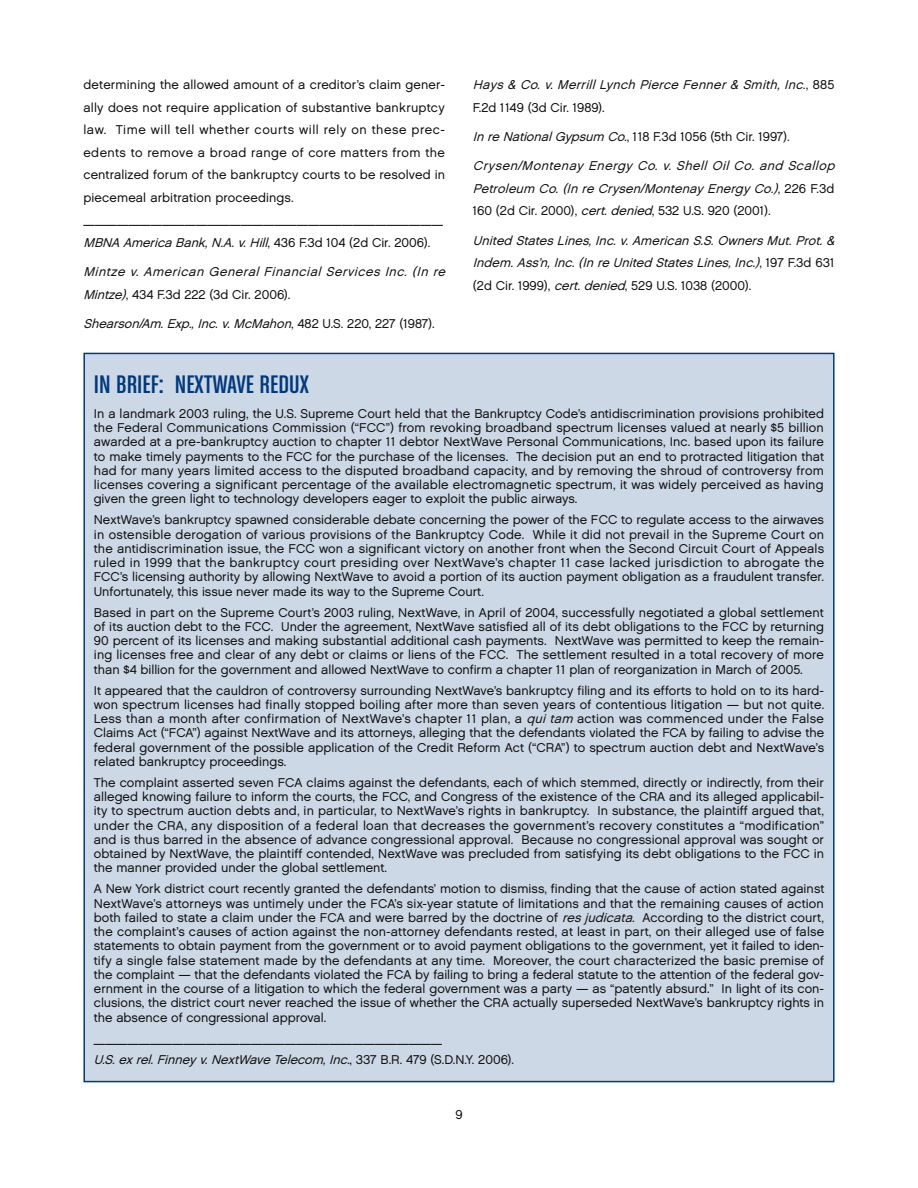
<style>
.page{position:relative;width:918px;height:1188px;background:#fff}
.page>*{position:absolute;margin:0;border:0;box-sizing:border-box;transform-origin:0 0}
.t1{font:27px "Chalet Comprime Cologne Sixty";letter-spacing:.005em;color:#003a7e;scale:1.1 1}
.t2{font:12.75px/14.2px "Chalet London Nineteen Sixty";color:#121212;text-align:justify}
.t3{font:italic 12.75px/22.5px "Chalet London Nineteen Sixty";letter-spacing:-.295em;color:#121212}
.s1{font-style:italic}
.s2{font-style:normal}
</style>
<div class="page">
<div style="left:84px;top:353px;width:750px;height:729px;background:#ccd8e5"></div>
<p class="t2" style="left:83px;top:74px;width:363px;line-height:22.5px;text-align:left">determining the allowed amount of a creditor’s claim gener&shy;ally does not require application of substantive bankruptcy law. Time will tell whether courts will rely on these prec&shy;edents to remove a broad range of core matters from the centralized forum of the bankruptcy courts to be resolved in piecemeal arbitration proceedings. ________________________________</p>
<p class="t3" style="left:83px;top:231px;width:11px">MBNA</p>
<p class="t2" style="left:123px;top:235px;width:309px"><span class="s1">AmericaBank,N.A.v.Hill</span>, 436 F.3d 104 (2d Cir. 2006).</p>
<p class="t3" style="left:83px;top:260px;width:367px">Mintze v. American General Financial Services Inc. (In re<br>Mintze)<span class="s2">, 434 F.3d 222 (3d Cir. 2006).</span></p>
<p class="t3" style="left:83px;top:312px;width:353px">Shearson/Am.Exp.,Inc.v.McMahon<span class="s2">, 4 82 U .S . 220, 227 (1987).</span></p>
<p class="t3" style="left:473px;top:74px;width:363px">Hays&amp; Co.v.MerrillLynch Pierce Fenner&amp; Smith,I nc.<span class="s2">, 8 8 5<br>F.2d 1149 (3d Cir. 1989).</span></p>
<p class="t2" style="left:473px;top:129px;width:318px"><span class="s1">InreNationalGypsum Co.</span>, 118 F.3d 1056 (5th Cir. 1997).</p>
<p class="t3" style="left:473px;top:155px;width:367px">Crysen/Montenay Energy Co. v. Shell Oil Co. and Scallop<br>Petroleum Co.(I n re Crysen/MontenayEnergyCo.)<span class="s2">, 2 2 6 F. 3 d<br>160 (2d Cir. 2000),</span> cert.denied<span class="s2">, 532 U.S. 920 (2001).</span></p>
<p class="t3" style="left:473px;top:229px;width:367px">U nited StatesLines,I nc.v.AmericanS.S.OwnersM ut.Prot.&amp;<br>Indem.Ass’n,Inc.(InreUnited StatesLines,Inc.)<span class="s2">, 1 9 7 F. 3 d 6 3 1 (2d Cir. 1999),</span> cert.denied<span class="s2">, 529 U.S. 1038 (2000).</span></p>
<h1 class="t1" style="left:94px;top:370px;width:197px">IN BRIEF: NEXTWAVE REDUX</h1>
<p class="t2" style="left:94px;top:406px;width:732px">I n a landmark 2003 ruling, the U.S. Supreme Court held that the Bankruptcy Code’s antidiscrimination provisions prohibited the Federal Communications Commission (“FCC”) from revoking broadband spectrum licenses valued at nearly $5 billion awarded at a pre-bankruptcy auction to chapter 11 debtor NextWave Personal Communications, I nc. based upon its failure to make timely payments to the FCC for the purchase of the licenses. The decision put an end to protracted litigation that had for many years limited access to the disputed broadband capacity, and by removing the shroud of controversy from licenses covering a significant percentage of the available electromagnetic spectrum, it was widely perceived as having given the green light to technology developers eager to exploit the public airways.</p>
<p class="t2" style="left:94px;top:513px;width:732px">N extWave’s bankruptcy spawned considerable debate concerning the power of the FCC to regulate access to the airwaves in ostensible derogation of various provisions of the Bankruptcy Code. While it did not prevail in the Supreme Court on the antidiscrimination issue, the FCC won a significant victory on another front when the Second Circuit Court of Appeals ruled in 1999 that the bankruptcy court presiding over NextWave’s chapter 11 case lacked jurisdiction to abrogate the FCC’s licensing authority by allowing NextWave to avoid a portion of its auction payment obligation as a fraudulent transfer.<br>Unfortunately, this issue never made its way to the Supreme Court.</p>
<p class="t2" style="left:94px;top:605px;width:732px">Based in part on the Supreme Court’s 2003 ruling, NextWave, in April of 2004, successfully negotiated a global settlement of its auction debt to the FCC. Under the agreement, NextWave satisfied all of its debt obligations to the FCC by returning 90 percent of its licenses and making substantial additional cash payments. NextWave was permitted to keep the remain&shy;ing licenses free and clear of any debt or claims or liens of the FCC. The settlement resulted in a total recovery of more than $4 billion for the government and allowed NextWave to confirm a chapter 11 plan of reorganization in March of 2005.</p>
<p class="t2" style="left:94px;top:683px;width:732px">It appeared that the cauldron of controversy surrounding NextWave’s bankruptcy filing and its efforts to hold on to its hard&shy;won spectrum licenses had finally stopped boiling after more than seven years of contentious litigation — but not quite.<br>Less than a month after confirmation of NextWave’s chapter 11 plan, a <span class="s1">quitam</span> action was commenced under the False Claims Act (“FCA”) against NextWave and its attorneys, alleging that the defendants violated the FCA by failing to advise the federal government of the possible application of the Credit Reform Act (“CRA”) to spectrum auction debt and NextWave’s related bankruptcy proceedings.</p>
<p class="t2" style="left:94px;top:775px;width:732px">The complaint asserted seven FCA claims against the defendants, each of which stemmed, directly or indirectly, from their alleged knowing failure to inform the courts, the FCC, and Congress of the existence of the CRA and its alleged applicabil&shy;ity to spectrum auction debts and, in particular, to NextWave’s rights in bankruptcy. I n substance, the plaintiff argued that, under the CRA, any disposition of a federal loan that decreases the government’s recovery constitutes a “modification” and is thus barred in the absence of advance congressional approval. Because no congressional approval was sought or obtained by NextWave, the plaintiff contended, NextWave was precluded from satisfying its debt obligations to the FCC in the manner provided under the global settlement.</p>
<p class="t2" style="left:94px;top:882px;width:732px">A New York district court recently granted the defendants’ motion to dismiss, finding that the cause of action stated against NextWave’s attorneys was untimely under the FCA’s six-year statute of limitations and that the remaining causes of action both failed to state a claim under the FCA and were barred by the doctrine of <span class="s1">resjudicata</span>. According to the district court, the complaint’s causes of action against the non-attorney defendants rested, at least in part, on their alleged use of false statements to obtain payment from the government or to avoid payment obligations to the government, yet it failed to iden&shy;tify a single false statement made by the defendants at any time. Moreover, the court characterized the basic premise of the complaint — that the defendants violated the FCA by failing to bring a federal statute to the attention of the federal gov&shy;ernment in the course of a litigation to which the federal government was a party — as “patently absurd.” I n light of its con&shy;clusions, the district court never reached the issue of whether the CRA actually superseded NextWave’s bankruptcy rights in the absence of congressional approval.</p>
<p class="t2" style="left:94px;top:1028px;width:422px;line-height:21px">_______________________________<br><span class="s1">U.S.exrel.Finneyv.NextWaveTelecom,Inc.</span>, 3 3 7 B . R . 4 7 9 ( S . D . N .Y. 2 0 0 6 ) .</p>
</div>
